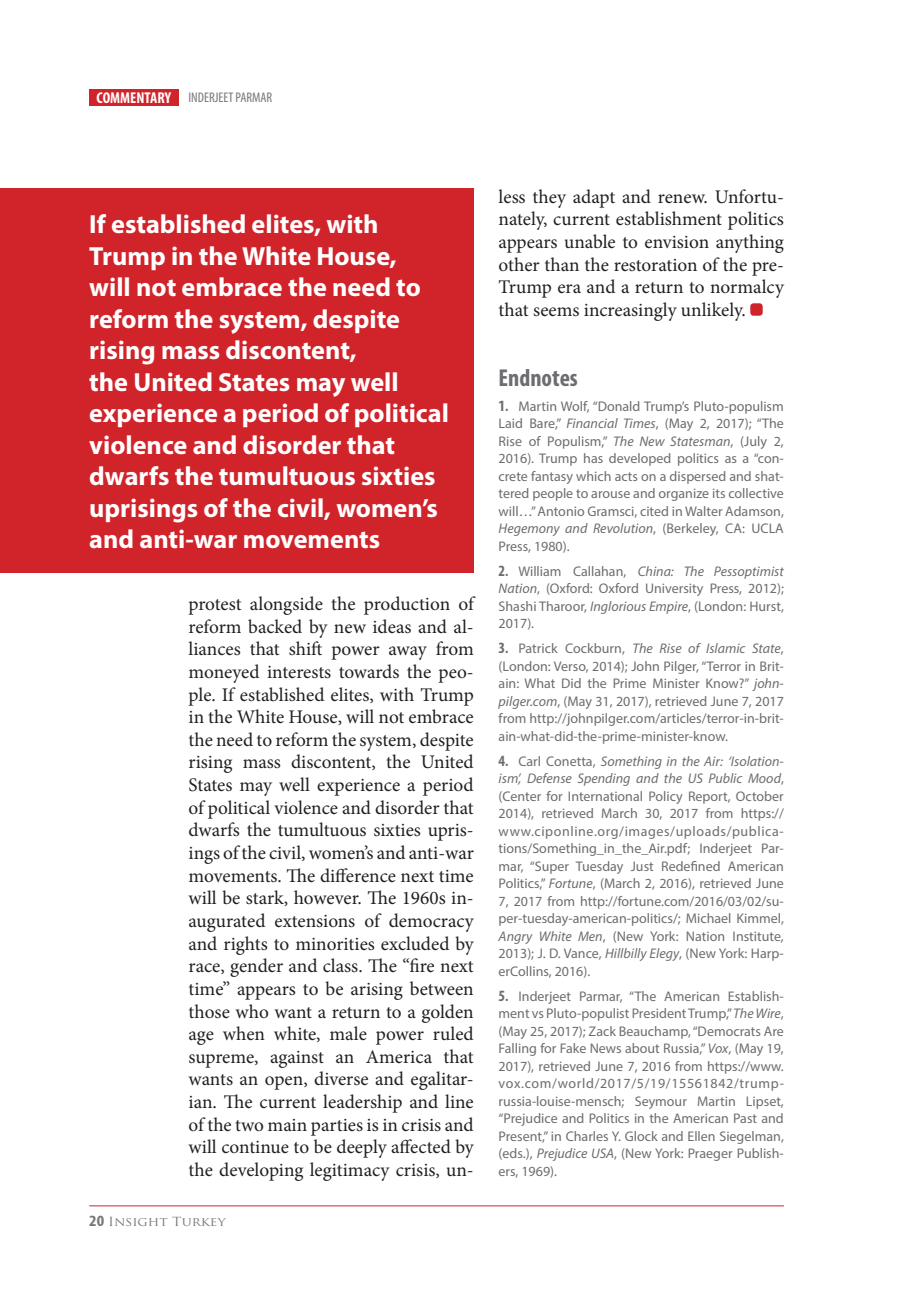
<style>
.page{position:relative;width:898px;height:1290px;background:#fff}
.page>*{position:absolute;margin:0;border:0;box-sizing:border-box;transform-origin:0 0}
.t1{font:700 26.25px/31.5px "Myriad Pro";color:#fff}
.t2{font:700 condensed 24.5px "Myriad Pro";color:#6c6d70}
.t3{font:19.25px/22.6px "Minion Pro";color:#231f20;text-align:justify}
.t4{font:14px/17.5px "Myriad Pro";color:#6c6d70;text-align:justify}
.t5{font:condensed 14px "Myriad Pro";color:#76787b}
.t6{font:12.25px "Trajan Pro";color:#76787b;scale:1.11 1}
.s1{font-weight:700;font-size:15.75px;color:#fff}
.s2{font-family:"Myriad Pro";font-weight:700;font-stretch:condensed;font-size:15.75px}
.s3{font-weight:700;font-stretch:condensed;font-size:15.75px}
.s4{font-weight:700;font-stretch:condensed}
.s5{font-style:italic}
</style>
<div class="page">
<div style="left:89px;top:89px;width:90px;height:17px;background:#d1232a"></div>
<hr style="left:89px;top:1205px;width:695px;height:1px;background:#d1232a">
<div style="left:750px;top:303px;width:13px;height:13px;background:#d1232a;border-radius:3px"></div>
<div style="left:0;top:189px;width:474px;height:384px;background:#d1232a"></div>
<p class="t5" style="left:97px;top:89px;width:177px"><span class="s1">COMMENTARY</span> INDERJEET PARMAR</p>
<p class="t1" style="left:89px;top:208px;width:361px">If established elites, with<br>Trump in the White House,<br>will not embrace the need to reform the system, despite rising mass discontent,<br>the United States may well experience a period of political violence and disorder that dwarfs the tumultuous sixties uprisings of the civil, women’s and anti-war movements</p>
<p class="t3" style="left:189px;top:593px;width:287px">protest alongside the production of reform backed by new ideas and al&shy;liances that shift power away from moneyed interests towards the peo&shy;ple. If established elites, with Trump in the White House, will not embrace the need to reform the system, despite rising mass discontent, the United States may well experience a period of political violence and disorder that dwarfs the tumultuous sixties upris&shy;ings of the civil, women’s and anti-war movements. The difference next time will be stark, however. The 1960s in&shy;augurated extensions of democracy and rights to minorities excluded by race, gender and class. The “fire next time” appears to be arising between those who want a return to a golden age when white, male power ruled supreme, against an America that wants an open, diverse and egalitar&shy;ian. The current leadership and line of the two main parties is in crisis and will continue to be deeply affected by the developing legitimacy crisis, un-</p>
<p class="t6" style="left:89px;top:1213px;width:124px"><span class="s2">20</span> Insight Turkey</p>
<h3 class="t3" style="left:499px;top:185px;width:287px">less they adapt and renew. Unfortu&shy;nately, current establishment politics appears unable to envision anything other than the restoration of the pre-Trump era and a return to normalcy that seems increasingly unlikely.</h3>
<h2 class="t2" style="left:499px;top:362px;width:81px">Endnotes</h2>
<p class="t4" style="left:499px;top:397px;width:287px"><span class="s3">1</span><span class="s4">.</span> Martin Wolf, “Donald Trump’s Pluto-populism Laid Bare,” <span class="s5">Financial Times</span>, (May 2, 2017); “The Rise of Populism,” <span class="s5">The New Statesman</span>, (July 2, 2016). Trump has developed politics as a “con&shy;crete fantasy which acts on a dispersed and shat&shy;tered people to arouse and organize its collective will…” Antonio Gramsci, cited in Walter Adamson, <span class="s5">Hegemony and Revolution</span>, (Berkeley, CA: UCLA Press, 1980).</p>
<p class="t4" style="left:499px;top:562px;width:287px"><span class="s3">2</span><span class="s4">.</span> William Callahan, <span class="s5">China: The Pessoptimist Nation</span>, (Oxford: Oxford University Press, 2012); Shashi Tharoor, <span class="s5">Inglorious Empire</span>, (London: Hurst, 2017).</p>
<p class="t4" style="left:499px;top:640px;width:287px"><span class="s3">3</span><span class="s4">.</span> Patrick Cockburn, <span class="s5">The Rise of Islamic State</span>, (London: Verso, 2014); John Pilger, “Terror in Brit&shy;ain: What Did the Prime Minister Know?” <span class="s5">john&shy;pilger.com</span>, (May 31, 2017), retrieved June 7, 2017 from http://johnpilger.com/articles/terror-in-brit&shy;ain-what-did-the-prime-minister-know.</p>
<p class="t4" style="left:499px;top:752px;width:287px"><span class="s3">4</span><span class="s4">.</span> Carl Conetta, <span class="s5">Something in the Air: ‘Isolation&shy;ism’, Defense Spending and the US Public Mood</span>, (Center for International Policy Report, October 2014), retrieved March 30, 2017 from https:// www.ciponline.org/images/uploads/publica&shy;tions/Something_in_the_Air.pdf; Inderjeet Par&shy;mar, “Super Tuesday Just Redefined American Politics,” <span class="s5">Fortune</span>, (March 2, 2016), retrieved June 7, 2017 from http://fortune.com/2016/03/02/su&shy;per-tuesday-american-politics/; Michael Kimmel, <span class="s5">Angry White Men</span>, (New York: Nation Institute, 2013); J. D. Vance, <span class="s5">Hillbilly Elegy</span>, (New York: Harp&shy;erCollins, 2016).</p>
<p class="t4" style="left:499px;top:987px;width:287px"><span class="s3">5</span><span class="s4">.</span> Inderjeet Parmar, “The American Establish&shy;ment vs Pluto-populist President Trump,” <span class="s5">The Wire</span>, (May 25, 2017); Zack Beauchamp, “Democrats Are Falling for Fake News about Russia,” <span class="s5">Vox</span>, (May 19, 2017), retrieved June 7, 2016 from https://www. vox.com/world/2017/5/19/15561842/trump&shy;russia-louise-mensch; Seymour Martin Lipset, “Prejudice and Politics in the American Past and Present,” in Charles Y. Glock and Ellen Siegelman, (eds.), <span class="s5">Prejudice USA</span>, (New York: Praeger Publish&shy;ers, 1969).</p>
</div>
